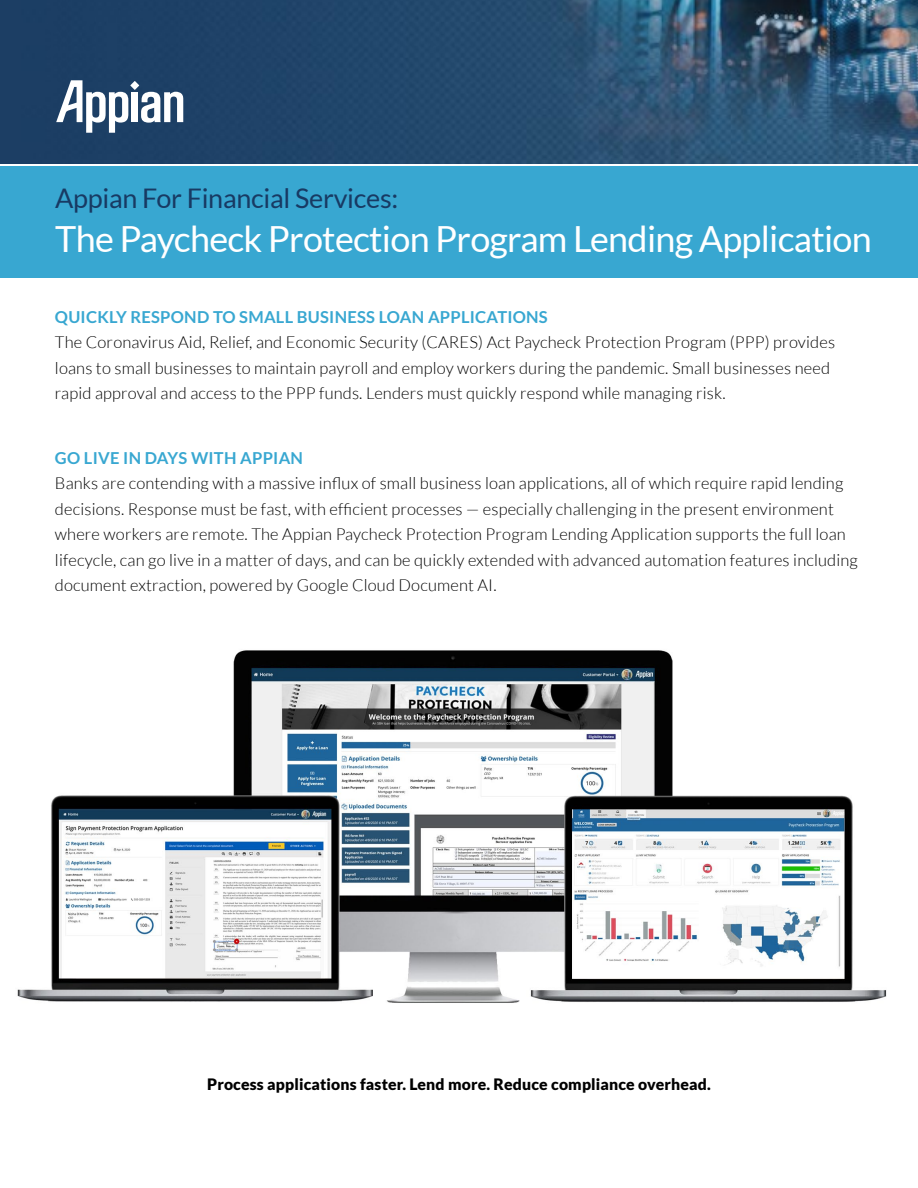
<style>
.page{position:relative;width:918px;height:1188px;background:#fff}
.page>*{position:absolute;margin:0;border:0;box-sizing:border-box;transform-origin:0 0}
.t1{font:36px "Lato";letter-spacing:-.02em;color:#fff}
.t2{font:27px "Lato";letter-spacing:-.01em;color:#183a63}
.t3{font:300 16.5px/25.5px "Lato";letter-spacing:.01em;color:#000}
.t4{font:700 16.5px "Lato";letter-spacing:.015em;color:#38a7d1}
.t5{font:900 15.75px "Lato";letter-spacing:.01em;color:#000}
</style>
<div class="page">
<img style="left:17px;top:650px;width:870px;height:353px">
<div style="left:0;top:166px;width:918px;height:112px;background:#38a7d1"></div>
<img style="left:0;top:0;width:918px;height:163px">
<svg style="left:56px;top:80px;width:127px;height:53px"></svg>
<h2 class="t2" style="left:55px;top:184px;width:345px">Appian For Financial Services:</h2>
<h1 class="t1" style="left:55px;top:219px;width:818px">The Paycheck Protection Program Lending Application</h1>
<p class="t4" style="left:55px;top:307px;width:494px">QUICKLY RESPOND TO SMALL BUSINESS LOAN APPLICATIONS</p>
<p class="t3" style="left:55px;top:330px;width:782px">The Coronavirus Aid, Relief, and Economic Security (CARES) Act Paycheck Protection Program (PPP) provides loans to small businesses to maintain payroll and employ workers during the pandemic. Small businesses need rapid approval and access to the PPP funds. Lenders must quickly respond while managing risk.</p>
<p class="t4" style="left:55px;top:448px;width:250px">GO LIVE IN DAYS WITH APPIAN</p>
<p class="t3" style="left:55px;top:471px;width:805px">Banks are contending with a massive influx of small business loan applications, all of which require rapid lending decisions. Response must be fast, with efficient processes — especially challenging in the present environment where workers are remote. The Appian Paycheck Protection Program Lending Application supports the full loan lifecycle, can go live in a matter of days, and can be quickly extended with advanced automation features including document extraction, powered by Google Cloud Document AI.</p>
<p class="t5" style="left:207px;top:1075px;width:505px">Process applications faster. Lend more. Reduce compliance overhead.</p>
</div>
